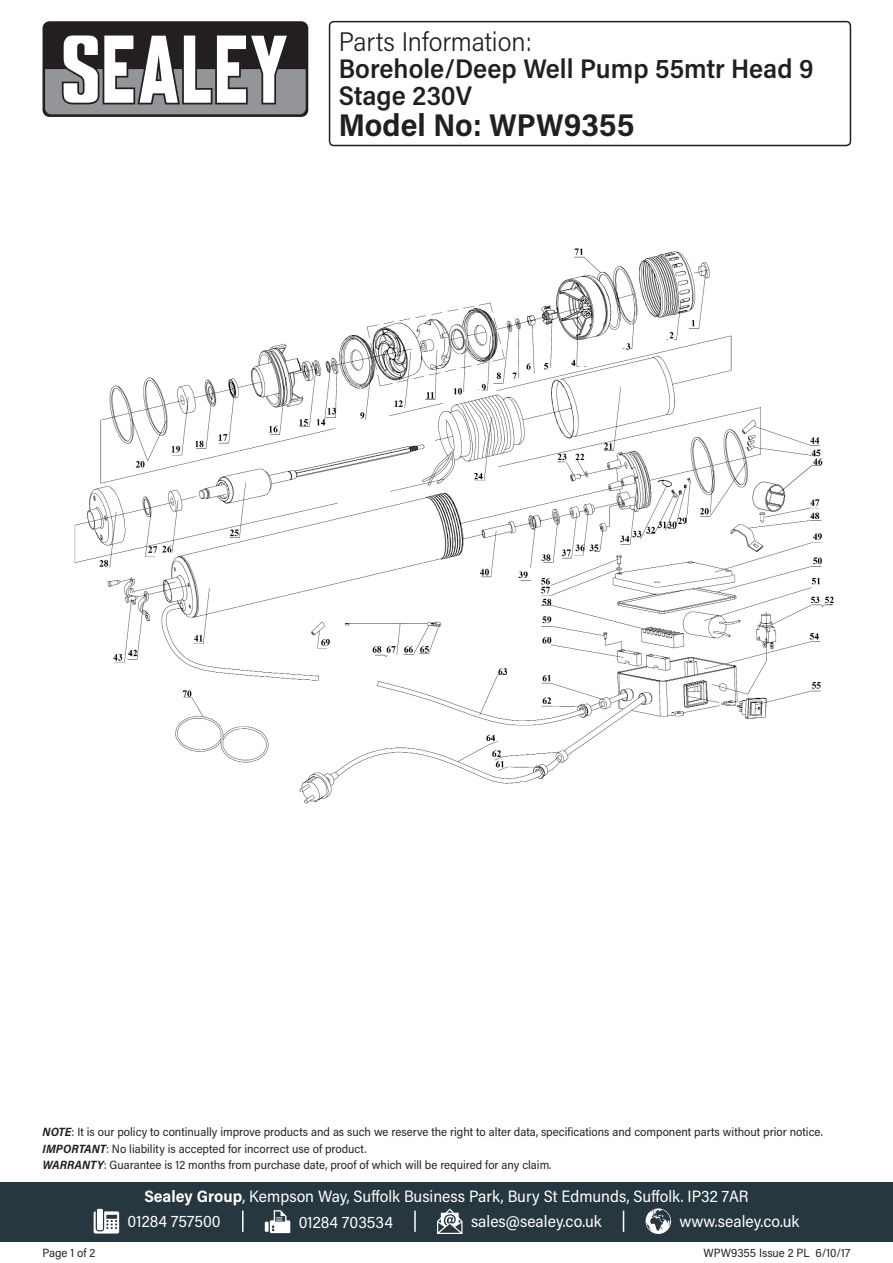
<style>
.page{position:relative;width:893px;height:1263px;background:#fff}
.page>*{position:absolute;margin:0;border:0;box-sizing:border-box;transform-origin:0 0}
.Model_Number{font:700 31.5px "Acumin Pro Semi Cond";color:#231f20}
.Product_Description{font:600 27px/27px "Acumin Pro Semi Cond";color:#231f20}
.Parts_Information{font:300 27px "Acumin Pro Semi Cond";color:#231f20}
.Address{font:16.5px "Acumin Pro Semi Cond";color:#fff}
.Contact_Info{font:16.5px "Acumin Pro Semi Cond";color:#fff}
.Disclaimer{font:12px "Acumin Pro Semi Cond";color:#231f20}
.Document_Info{font:12px "Acumin Pro Semi Cond";color:#231f20}
.s1{font-weight:700;font-style:italic}
.s2{font-weight:700}
</style>
<div class="page">
<div style="left:43px;top:21px;width:265px;height:96px;background:#231f20;border-radius:7px"></div>
<svg style="left:45px;top:35px;width:261px;height:79px"></svg>
<div style="left:0;top:1182px;width:893px;height:60px;background:#27373f"></div>
<svg style="left:94px;top:1211px;width:25px;height:22px"></svg>
<div style="left:97px;top:1209px;width:6px;height:21px;background:#fff"></div>
<svg style="left:265px;top:1222px;width:4px;height:10px"></svg>
<svg style="left:270px;top:1210px;width:20px;height:23px"></svg>
<svg style="left:437px;top:1208px;width:25px;height:26px"></svg>
<svg style="left:645px;top:1208px;width:26px;height:26px"></svg>
<hr style="left:242px;top:1210px;width:2px;height:22px;background:#fff">
<svg style="left:623px;top:1210px;width:1px;height:22px"></svg>
<hr style="left:414px;top:1210px;width:2px;height:22px;background:#fff">
<div style="left:329px;top:21px;width:522px;height:125px;border:2px solid #231f20;border-radius:4px"></div>
<img style="left:74px;top:248px;width:760px;height:556px">
<p class="Parts_Information" style="left:339px;top:23px;width:195px">Parts Information:</p>
<p class="Product_Description" style="left:339px;top:54px;width:476px">Borehole/Deep Well Pump 55mtr Head 9<br>Stage 230V</p>
<p class="Model_Number" style="left:339px;top:103px;width:297px">Model No: WPW9355</p>
<p class="Disclaimer" style="left:43px;top:1124px;width:782px"><span class="s1">NOTE</span>: It is our policy to continually improve products and as such we reserve the right to alter data, specifications and component parts without prior notice.</p>
<p class="Disclaimer" style="left:43px;top:1140px;width:326px"><span class="s1">IMPORTANT</span>: No liability is accepted for incorrect use of product.</p>
<p class="Disclaimer" style="left:43px;top:1157px;width:510px"><span class="s1">WARRANTY</span>: Guarantee is 12 months from purchase date, proof of which will be required for any claim.</p>
<p class="Document_Info" style="left:43px;top:1244px;width:54px">Page 1 of 2</p>
<p class="Address" style="left:144px;top:1185px;width:606px"><span class="s2">Sealey Group</span>, Kempson Way, Suffolk Business Park, Bury St Edmunds, Suffolk. IP32 7AR</p>
<p class="Contact_Info" style="left:128px;top:1210px;width:95px">01284 757500</p>
<p class="Contact_Info" style="left:299px;top:1210px;width:96px">01284 703534</p>
<p class="Contact_Info" style="left:471px;top:1210px;width:132px">sales@sealey.co.uk</p>
<p class="Contact_Info" style="left:680px;top:1210px;width:121px">www.sealey.co.uk</p>
<p class="Document_Info" style="left:703px;top:1244px;width:149px">WPW9355 Issue 2 PL 6/10/17</p>
</div>
